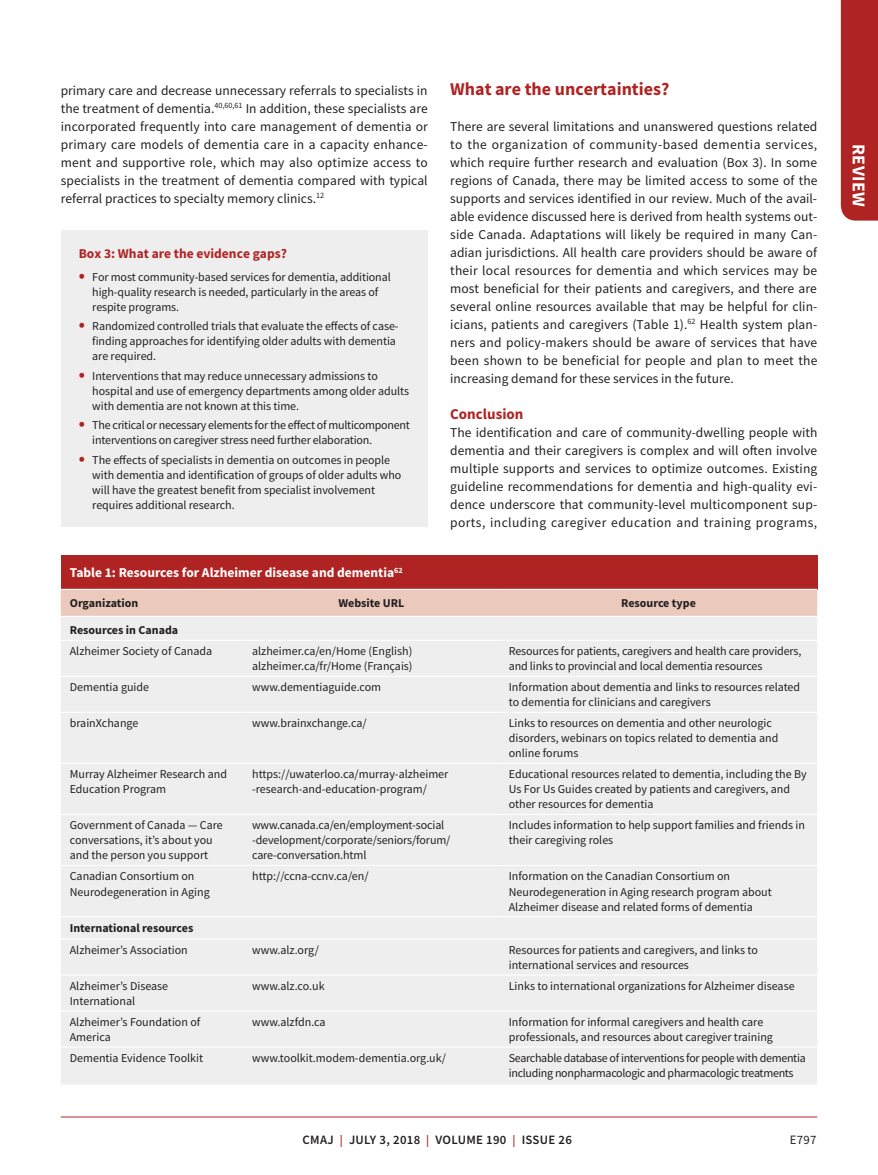
<style>
.page{position:relative;width:878px;height:1175px;background:#fff}
.page>*{position:absolute;margin:0;border:0;box-sizing:border-box;transform-origin:0 0}
.t1{font:700 18px "Source Sans Pro";color:#af2423}
.t2{font:700 18px "Source Sans Pro";letter-spacing:.025em;color:#fff}
.t3{font:700 15px "Source Sans Pro";color:#af2423}
.t4{font:13.5px/18px "Source Sans Pro";color:#231f20;text-align:justify}
.t5{font:700 13.5px "Source Sans Pro";color:#fff}
.t6{font:700 13.5px "Source Sans Pro";color:#af2423}
.t7{font:600 12.75px "Source Sans Pro";letter-spacing:.025em;color:#231f20}
.t8{font:12.75px "Source Sans Pro";color:#231f20}
.t9{font:12px/15px "Source Sans Pro";letter-spacing:-.005em;color:#231f20}
.t10{font:12px/15px "Source Sans Pro";letter-spacing:-.025em;color:#231f20}
.t11{font:700 12px "Source Sans Pro";color:#231f20}
.s1{font-weight:700;font-size:18px;color:#af2423}
.s2{font-size:12px;color:#af2423}
</style>
<div class="page">
<div style="left:840px;top:0;width:38px;height:220px;background:#af2423"></div>
<hr style="left:61px;top:1116px;width:756px;height:1px;background:#af2423">
<div style="left:61px;top:555px;width:756px;height:34px;background:#af2423"></div>
<div style="left:61px;top:590px;width:756px;height:26px;background:#ebcabd"></div>
<div style="left:61px;top:617px;width:756px;height:467px;background:#eeeeef"></div>
<hr style="left:61px;top:676px;width:182px;height:1px;background:#fff">
<hr style="left:243px;top:676px;width:257px;height:1px;background:#fff">
<hr style="left:500px;top:676px;width:317px;height:1px;background:#fff">
<hr style="left:61px;top:712px;width:182px;height:1px;background:#fff">
<hr style="left:243px;top:712px;width:257px;height:1px;background:#fff">
<hr style="left:500px;top:712px;width:317px;height:1px;background:#fff">
<hr style="left:61px;top:763px;width:182px;height:1px;background:#fff">
<hr style="left:243px;top:763px;width:257px;height:1px;background:#fff">
<hr style="left:500px;top:763px;width:317px;height:1px;background:#fff">
<hr style="left:61px;top:814px;width:182px;height:1px;background:#fff">
<hr style="left:243px;top:814px;width:257px;height:1px;background:#fff">
<hr style="left:500px;top:814px;width:317px;height:1px;background:#fff">
<hr style="left:61px;top:865px;width:182px;height:1px;background:#fff">
<hr style="left:243px;top:865px;width:257px;height:1px;background:#fff">
<hr style="left:500px;top:865px;width:317px;height:1px;background:#fff">
<hr style="left:61px;top:974px;width:182px;height:1px;background:#fff">
<hr style="left:243px;top:974px;width:257px;height:1px;background:#fff">
<hr style="left:500px;top:974px;width:317px;height:1px;background:#fff">
<hr style="left:61px;top:1010px;width:182px;height:1px;background:#fff">
<hr style="left:243px;top:1010px;width:257px;height:1px;background:#fff">
<hr style="left:500px;top:1010px;width:317px;height:1px;background:#fff">
<hr style="left:61px;top:1046px;width:182px;height:1px;background:#fff">
<hr style="left:243px;top:1046px;width:257px;height:1px;background:#fff">
<hr style="left:500px;top:1046px;width:317px;height:1px;background:#fff">
<hr style="left:61px;top:640px;width:182px;height:1px;background:#fff">
<hr style="left:243px;top:640px;width:257px;height:1px;background:#fff">
<hr style="left:500px;top:640px;width:317px;height:1px;background:#fff">
<hr style="left:61px;top:916px;width:182px;height:1px;background:#fff">
<hr style="left:243px;top:916px;width:257px;height:1px;background:#fff">
<hr style="left:500px;top:916px;width:317px;height:1px;background:#fff">
<hr style="left:61px;top:938px;width:182px;height:1px;background:#fff">
<hr style="left:243px;top:938px;width:257px;height:1px;background:#fff">
<hr style="left:500px;top:938px;width:317px;height:1px;background:#fff">
<div style="left:61px;top:230px;width:367px;height:296px;background:#eeeeef"></div>
<p class="t4" style="left:61px;top:81px;width:368px">primary care and decrease unnecessary referrals to specialists in the treatment of dementia.<sup>40,60,61</sup> In addition, these specialists are incorporated frequently into care management of dementia or primary care models of dementia care in a capacity enhance&shy;ment and supportive role, which may also optimize access to specialists in the treatment of dementia compared with typical referral practices to specialty memory clinics.<sup>12</sup></p>
<h1 class="t1" style="left:450px;top:76px;width:221px">What are the uncertainties?</h1>
<p class="t4" style="left:450px;top:117px;width:369px">There are several limitations and unanswered questions related to the organization of community-based dementia services, which require further research and evaluation (Box 3). In some regions of Canada, there may be limited access to some of the supports and services identified in our review. Much of the avail&shy;able evidence discussed here is derived from health systems out&shy;side Canada. Adaptations will likely be required in many Can&shy;adian jurisdictions. All health care providers should be aware of their local resources for dementia and which services may be most beneficial for their patients and caregivers, and there are several online resources available that may be helpful for clin&shy;icians, patients and caregivers (Table 1).<sup>62</sup> Health system plan&shy;ners and policy-makers should be aware of services that have been shown to be beneficial for people and plan to meet the increasing demand for these services in the future.</p>
<p class="t3" style="left:450px;top:403px;width:75px">Conclusion</p>
<p class="t4" style="left:450px;top:423px;width:369px">The identification and care of community-dwelling people with dementia and their caregivers is complex and will often involve multiple supports and services to optimize outcomes. Existing guideline recommendations for dementia and high-quality evi&shy;dence underscore that community-level multicomponent sup&shy;ports, including caregiver education and training programs,</p>
<p class="t6" style="left:79px;top:244px;width:210px">Box 3: What are the evidence gaps?</p>
<p class="t9" style="left:92px;top:269px;width:300px;text-indent:-14px"><span class="s1">•</span> For most community-based services for dementia, additional high-quality research is needed, particularly in the areas of respite programs.</p>
<p class="t9" style="left:92px;top:318px;width:308px;text-indent:-14px"><span class="s1">•</span> Randomized controlled trials that evaluate the effects of case&shy;finding approaches for identifying older adults with dementia are required.</p>
<p class="t9" style="left:92px;top:368px;width:318px;text-indent:-14px"><span class="s1">•</span> Interventions that may reduce unnecessary admissions to hospital and use of emergency departments among older adults with dementia are not known at this time.</p>
<p class="t9" style="left:92px;top:417px;width:319px;text-indent:-14px"><span class="s1">•</span> The critical or necessary elements for the effect of multicomponent interventions on caregiver stress need further elaboration.</p>
<p class="t9" style="left:92px;top:452px;width:311px;text-indent:-14px"><span class="s1">•</span> The effects of specialists in dementia on outcomes in people with dementia and identification of groups of older adults who will have the greatest benefit from specialist involvement requires additional research.</p>
<p class="t5" style="left:70px;top:564px;width:334px">Table 1: Resources for Alzheimer disease and dementia<sup>62</sup></p>
<p class="t11" style="left:70px;top:595px;width:70px">Organization</p>
<p class="t11" style="left:338px;top:595px;width:67px">Website URL</p>
<p class="t11" style="left:621px;top:595px;width:76px">Resource type</p>
<p class="t11" style="left:70px;top:622px;width:110px">Resources in Canada</p>
<p class="t9" style="left:70px;top:644px;width:144px">Alzheimer Society of Canada</p>
<p class="t9" style="left:252px;top:644px;width:162px">alzheimer.ca/en/Home (English) alzheimer.ca/fr/Home (Français)</p>
<p class="t9" style="left:509px;top:644px;width:294px">Resources for patients, caregivers and health care providers, and links to provincial and local dementia resources</p>
<p class="t9" style="left:70px;top:680px;width:81px">Dementia guide</p>
<p class="t9" style="left:252px;top:680px;width:131px">www.dementiaguide.com</p>
<p class="t9" style="left:509px;top:680px;width:293px">Information about dementia and links to resources related to dementia for clinicians and caregivers</p>
<p class="t9" style="left:70px;top:716px;width:70px">brainXchange</p>
<p class="t9" style="left:252px;top:716px;width:116px">www.brainxchange.ca/</p>
<p class="t9" style="left:509px;top:716px;width:271px">Links to resources on dementia and other neurologic disorders, webinars on topics related to dementia and online forums</p>
<p class="t9" style="left:70px;top:767px;width:159px">Murray Alzheimer Research and<br>Education Program</p>
<p class="t9" style="left:252px;top:767px;width:198px">https://uwaterloo.ca/murray-alzheimer -research-and-education-program/</p>
<p class="t9" style="left:509px;top:767px;width:299px">Educational resources related to dementia, including the By<br>Us For Us Guides created by patients and caregivers, and other resources for dementia</p>
<p class="t9" style="left:70px;top:818px;width:154px">Government of Canada — Care conversations, it’s about you and the person you support</p>
<p class="t9" style="left:252px;top:818px;width:200px">www.canada.ca/en/employment-social -development/corporate/seniors/forum/ care-conversation.html</p>
<p class="t9" style="left:509px;top:818px;width:298px">Includes information to help support families and friends in their caregiving roles</p>
<p class="t9" style="left:70px;top:869px;width:141px">Canadian Consortium on<br>Neurodegeneration in Aging</p>
<p class="t9" style="left:252px;top:869px;width:118px">http://ccna-ccnv.ca/en/</p>
<p class="t9" style="left:509px;top:869px;width:264px">Information on the Canadian Consortium on<br>Neurodegeneration in Aging research program about<br>Alzheimer disease and related forms of dementia</p>
<p class="t11" style="left:70px;top:919px;width:125px">International resources</p>
<p class="t9" style="left:70px;top:942px;width:119px">Alzheimer’s Association</p>
<p class="t9" style="left:252px;top:942px;width:68px">www.alz.org/</p>
<p class="t9" style="left:509px;top:942px;width:251px">Resources for patients and caregivers, and links to international services and resources</p>
<p class="t9" style="left:70px;top:978px;width:100px">Alzheimer’s Disease<br>International</p>
<p class="t9" style="left:252px;top:978px;width:74px">www.alz.co.uk</p>
<p class="t9" style="left:509px;top:978px;width:287px">Links to international organizations for Alzheimer disease</p>
<p class="t9" style="left:70px;top:1014px;width:132px">Alzheimer’s Foundation of<br>America</p>
<p class="t9" style="left:252px;top:1014px;width:75px">www.alzfdn.ca</p>
<p class="t9" style="left:509px;top:1014px;width:266px">Information for informal caregivers and health care professionals, and resources about caregiver training</p>
<p class="t9" style="left:70px;top:1050px;width:135px">Dementia Evidence Toolkit</p>
<p class="t9" style="left:252px;top:1050px;width:195px">www.toolkit.modem-dementia.org.uk/</p>
<p class="t10" style="left:509px;top:1050px;width:298px">Searchable database of interventions for people with dementia including nonpharmacologic and pharmacologic treatments</p>
<p class="t7" style="left:302px;top:1131px;width:158px">CMAJ <span class="s2">|</span> JULY 3, 2018 <span class="s2">|</span> VOLUM</p>
<p class="t7" style="left:476px;top:1131px;width:97px">E 190 <span class="s2">|</span> ISSU E 26</p>
<p class="t8" style="left:789px;top:1132px;width:28px">E797</p>
<h1 class="t2" style="left:871px;top:144px;width:65px;rotate:90deg">review</h1>
</div>
